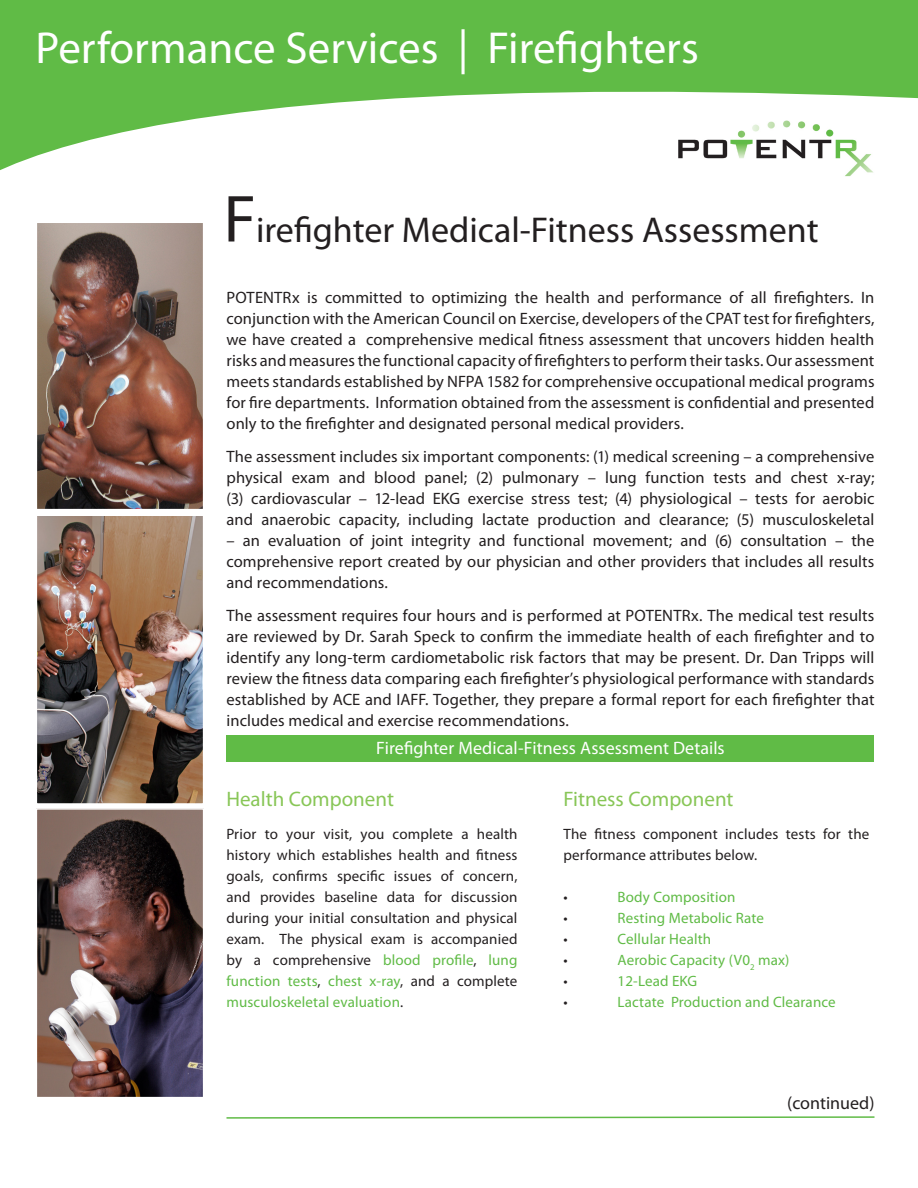
<style>
.page{position:relative;width:918px;height:1188px;background:#fff}
.page>*{position:absolute;margin:0;border:0;box-sizing:border-box;transform-origin:0 0}
.t1{font:45px "Myriad Pro";color:#fff}
.t2{font:36px "Myriad Pro";color:#231f20}
.t3{font:21px "Myriad Pro";color:#88c657}
.t4{font:18px "Myriad Pro";color:#fff}
.t5{font:18px "Myriad Pro";color:#231f20}
.t6{font:16.5px/21px "Myriad Pro";letter-spacing:.005em;color:#231f20;text-align:justify}
.t7{font:15px/21px "Myriad Pro";letter-spacing:.01em;color:#231f20}
.t8{font:15px "Myriad Pro";letter-spacing:.01em;color:#60bb46}
.s1{font-size:67.05px}
.s2{color:#60bb46}
</style>
<div class="page">
<svg style="left:0;top:0;width:918px;height:170px;fill:#60bb46"></svg>
<div style="left:226px;top:735px;width:648px;height:27px;background:#60bb46"></div>
<svg style="left:226px;top:1116px;width:649px;height:3px"></svg>
<img style="left:39px;top:224px;width:162px;height:283px">
<div style="left:36px;top:220px;width:168px;height:290px;border:2px solid #fff"></div>
<img style="left:39px;top:517px;width:162px;height:285px">
<div style="left:36px;top:514px;width:168px;height:291px;border:2px solid #fff"></div>
<img style="left:39px;top:811px;width:162px;height:284px">
<div style="left:36px;top:808px;width:168px;height:290px;border:2px solid #fff"></div>
<img style="left:680px;top:122px;width:193px;height:53px">
<p class="t1" style="left:36px;top:20px;width:665px">Performance Services | Firefighters</p>
<p class="t2" style="left:224px;top:207px;width:597px"><span class="s1">F</span>irefighter Medical-Fitness Assessment</p>
<p class="t6" style="left:226px;top:286px;width:650px">POTENTRx is committed to optimizing the health and performance of all firefighters. In conjunction with the American Council on Exercise, developers of the CPAT test for firefighters, we have created a comprehensive medical fitness assessment that uncovers hidden health risks and measures the functional capacity of firefighters to perform their tasks. Our assessment meets standards established by NFPA 1582 for comprehensive occupational medical programs for fire departments. Information obtained from the assessment is confidential and presented only to the firefighter and designated personal medical providers.</p>
<p class="t6" style="left:226px;top:445px;width:650px">The assessment includes six important components: (1) medical screening – a comprehensive physical exam and blood panel; (2) pulmonary – lung function tests and chest x-ray; (3) cardiovascular – 12-lead EKG exercise stress test; (4) physiological – tests for aerobic and anaerobic capacity, including lactate production and clearance; (5) musculoskeletal</p>
<p class="t6" style="left:226px;top:529px;width:649px">– an evaluation of joint integrity and functional movement; and (6) consultation – the comprehensive report created by our physician and other providers that includes all results and recommendations.</p>
<p class="t6" style="left:226px;top:604px;width:650px">The assessment requires four hours and is performed at POTENTRx. The medical test results are reviewed by Dr. Sarah Speck to confirm the immediate health of each firefighter and to identify any long-term cardiometabolic risk factors that may be present. Dr. Dan Tripps will review the fitness data comparing each firefighter’s physiological performance with standards established by ACE and IAFF. Together, they prepare a formal report for each firefighter that includes medical and exercise recommendations.</p>
<p class="t4" style="left:376px;top:737px;width:350px">Firefighter Medical-Fitness Assessment Details</p>
<p class="t3" style="left:564px;top:786px;width:171px">Fitness Component</p>
<p class="t7" style="left:564px;top:823px;width:307px">The fitness component includes tests for the performance attributes below.</p>
<p class="t7" style="left:564px;top:886px;width:6px">•</p>
<p class="t8" style="left:618px;top:888px;width:119px">Body Composition</p>
<p class="t7" style="left:564px;top:907px;width:6px">•</p>
<p class="t8" style="left:618px;top:909px;width:148px">Resting Metabolic Rate</p>
<p class="t7" style="left:564px;top:928px;width:6px">•</p>
<p class="t8" style="left:618px;top:930px;width:95px">Cellular Health</p>
<p class="t7" style="left:564px;top:949px;width:6px">•</p>
<p class="t8" style="left:618px;top:951px;width:173px">Aerobic Capacity (V0<sub>2</sub> max)</p>
<p class="t7" style="left:564px;top:970px;width:6px">•</p>
<p class="t8" style="left:618px;top:972px;width:81px">12-Lead EKG</p>
<p class="t7" style="left:564px;top:991px;width:6px">•</p>
<p class="t8" style="left:618px;top:993px;width:220px">Lactate Production and Clearance</p>
<p class="t3" style="left:226px;top:786px;width:169px">Health Component</p>
<p class="t7" style="left:226px;top:823px;width:293px;text-align:justify">Prior to your visit, you complete a health history which establishes health and fitness goals, confirms specific issues of concern, and provides baseline data for discussion during your initial consultation and physical exam. The physical exam is accompanied by a comprehensive <span class="s2">blood profile</span>, <span class="s2">lung function tests</span>, <span class="s2">chest x-ray</span>, and a complete <span class="s2">musculoskeletal evaluation</span>.</p>
<p class="t5" style="left:787px;top:1092px;width:89px">(continued)</p>
</div>
